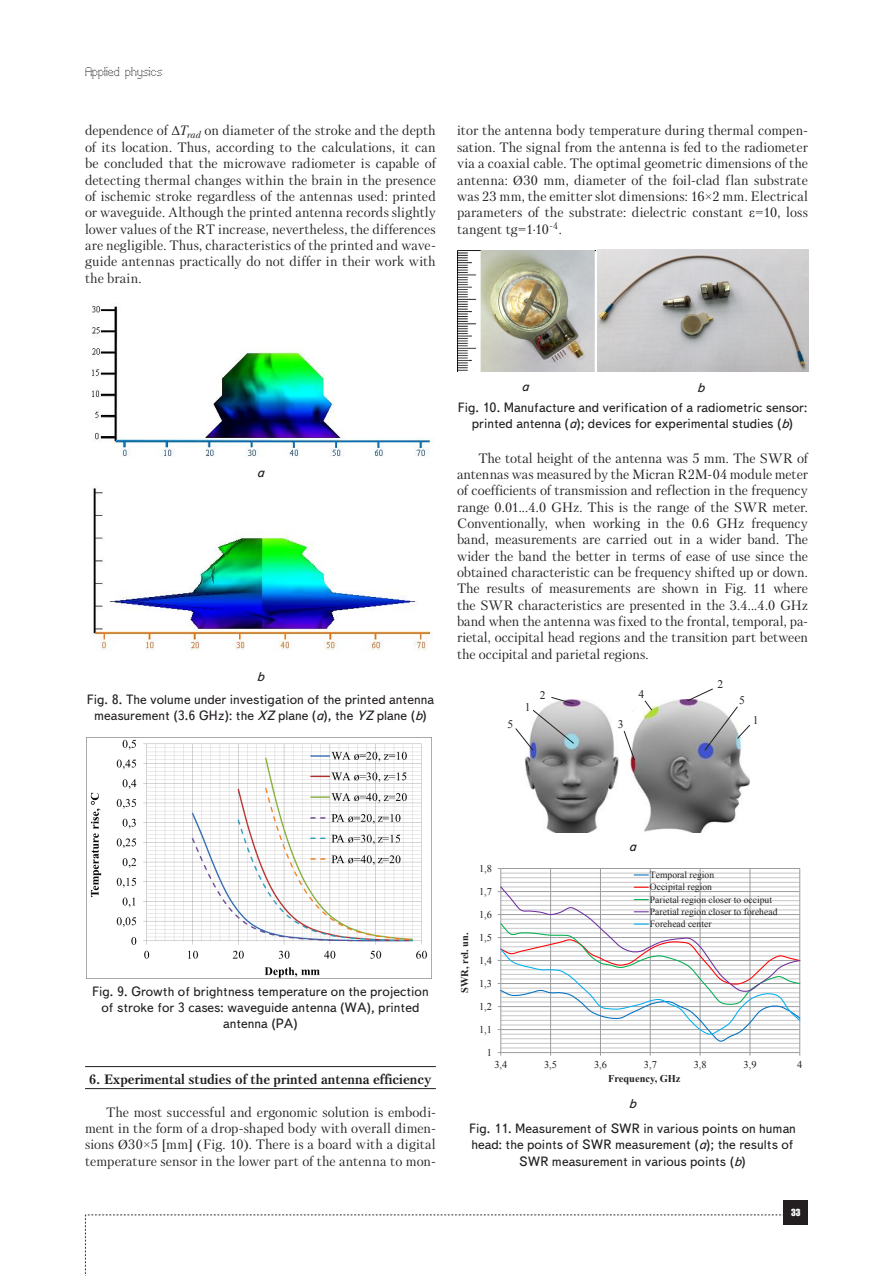
<style>
.page{position:relative;width:893px;height:1276px;background:#fff}
.page>*{position:absolute;margin:0;border:0;box-sizing:border-box;transform-origin:0 0}
.Text__англ{font:13.5px/16.4px "Petersburg C";letter-spacing:.005em;color:#231f20;text-align:justify}
.Рисунок{font:13.5px/16.2px "Text Book C";color:#231f20;text-align:center}
.Раздел_статьи{font:700 13.5px "Petersburg C";color:#231f20}
.Рисунок-2{font:italic 13.5px "Text Book C";color:#231f20}
.t1{font:12px "Perfo";letter-spacing:.015em;color:#231f20}
.t2{font:11.55px "Times New Roman";color:#231f20}
.t3{font:10.65px/13.6px "Times New Roman";color:#231f20}
.t4{font:10.35px "Times New Roman";color:#231f20}
.t5{font:700 10.35px "Times New Roman";color:#231f20}
.t6{font:9.6px/12.3px "Times New Roman";color:#231f20}
.t7{font:9px "Impact";color:#fff}
.s1{font-family:"Times New Roman"}
.s2{font-style:italic}
</style>
<div class="page">
<svg style="left:85px;top:1214px;width:699px;height:62px"></svg>
<div style="left:784px;top:1200px;width:24px;height:24px;background:#231f20"></div>
<hr style="left:85px;top:1066px;width:351px;height:1px;background:#231f20">
<hr style="left:85px;top:1088px;width:351px;height:1px;background:#231f20">
<img style="left:92px;top:304px;width:341px;height:153px">
<img style="left:93px;top:488px;width:340px;height:163px">
<img style="left:87px;top:737px;width:345px;height:241px">
<img style="left:457px;top:250px;width:139px;height:122px">
<img style="left:598px;top:250px;width:210px;height:122px">
<img style="left:525px;top:699px;width:225px;height:133px">
<svg style="left:687px;top:688px;width:60px;height:63px"></svg>
<svg style="left:525px;top:699px;width:49px;height:52px"></svg>
<img style="left:747px;top:740px;width:3px;height:21px">
<img style="left:525px;top:700px;width:19px;height:48px">
<img style="left:612px;top:717px;width:26px;height:48px">
<img style="left:515px;top:717px;width:12px;height:48px">
<img style="left:733px;top:693px;width:18px;height:47px">
<img style="left:632px;top:699px;width:26px;height:36px">
<img style="left:712px;top:688px;width:25px;height:37px">
<img style="left:534px;top:697px;width:26px;height:38px">
<svg style="left:502px;top:869px;width:297px;height:183px"></svg>
<hr style="left:501px;top:1047px;width:299px;height:1px;background:#c4c5c7">
<hr style="left:501px;top:1043px;width:299px;height:1px;background:#c4c5c7">
<hr style="left:501px;top:882px;width:299px;height:1px;background:#c4c5c7">
<hr style="left:501px;top:877px;width:299px;height:1px;background:#c4c5c7">
<hr style="left:501px;top:873px;width:299px;height:1px;background:#c4c5c7">
<hr style="left:501px;top:868px;width:299px;height:1px;background:#9b9ca0">
<hr style="left:550px;top:868px;width:1px;height:184px;background:#9b9ca0">
<hr style="left:600px;top:868px;width:1px;height:184px;background:#9b9ca0">
<hr style="left:650px;top:868px;width:1px;height:184px;background:#9b9ca0">
<hr style="left:700px;top:868px;width:1px;height:184px;background:#9b9ca0">
<hr style="left:750px;top:868px;width:1px;height:184px;background:#9b9ca0">
<hr style="left:799px;top:868px;width:1px;height:184px;background:#9b9ca0">
<hr style="left:501px;top:868px;width:1px;height:184px;background:#9b9ca0">
<hr style="left:501px;top:1052px;width:299px;height:1px;background:#9b9ca0">
<svg style="left:634px;top:874px;width:14px;height:1px"></svg>
<svg style="left:498px;top:885px;width:302px;height:158px"></svg>
<p class="t1" style="left:85px;top:65px;width:79px">Applied physics</p>
<p class="Text__англ" style="left:85px;top:122px;width:352px">dependence of <span class="s1">Δ</span><span class="s2">T</span><sub>rad</sub> on diameter of the stroke and the depth of its location. Thus, according to the calculations, it can be concluded that the microwave radiometer is capable of detecting thermal changes within the brain in the presence of ischemic stroke regardless of the antennas used: printed or waveguide. Although the printed antenna records slightly lower values of the RT increase, nevertheless, the differences are negligible. Thus, characteristics of the printed and wave&shy;guide antennas practically do not differ in their work with the brain.</p>
<p class="Text__англ" style="left:457px;top:122px;width:352px">itor the antenna body temperature during thermal compen&shy;sation. The signal from the antenna is fed to the radiometer via a coaxial cable. The optimal geometric dimensions of the antenna: <span class="s1">Ø</span>30 mm, diameter of the foil-clad flan substrate was 23 mm, the emitter slot dimensions: 16<span class="s1">×</span>2 mm. Electrical parameters of the substrate: dielectric constant <span class="s1">ε</span>=10, loss tangent tg=1∙10<sup>-4</sup>.</p>
<p class="Рисунок-2" style="left:257px;top:465px;width:9px">а</p>
<p class="Рисунок" style="left:87px;top:664px;width:349px;line-height:23.4px"><span class="s2">b<br></span>Fig. 8. The volume under investigation of the printed antenna</p>
<p class="Рисунок" style="left:94px;top:707px;width:334px">measurement (3.6 GHz): the <span class="s2">XZ</span> plane (<span class="s2">a</span>), the <span class="s2">YZ</span> plane (<span class="s2">b</span>)</p>
<p class="Рисунок-2" style="left:521px;top:379px;width:9px">а</p>
<p class="Рисунок-2" style="left:697px;top:380px;width:9px">b</p>
<p class="Рисунок" style="left:458px;top:399px;width:351px">Fig. 10. Manufacture and verification of a radiometric sensor: printed antenna (<span class="s2">a</span>); devices for experimental studies (<span class="s2">b</span>)</p>
<p class="Text__англ" style="left:457px;top:449px;width:352px;text-indent:21px">The total height of the antenna was 5 mm. The SWR of antennas was measured by the Micran R2M-04 module meter of coefficients of transmission and reflection in the frequency range 0.01...4.0 GHz. This is the range of the SWR meter.<br>Conventionally, when working in the 0.6 GHz frequency band, measurements are carried out in a wider band. The wider the band the better in terms of ease of use since the obtained characteristic can be frequency shifted up or down.<br>The results of measurements are shown in Fig. 11 where the SWR characteristics are presented in the 3.4...4.0 GHz band when the antenna was fixed to the frontal, temporal, pa&shy;rietal, occipital head regions and the transition part between the occipital and parietal regions.</p>
<p class="t2" style="left:525px;top:699px;width:7px">1</p>
<p class="t2" style="left:540px;top:687px;width:7px">2</p>
<p class="t2" style="left:507px;top:716px;width:7px">5</p>
<p class="t2" style="left:618px;top:716px;width:7px">3</p>
<p class="t2" style="left:638px;top:686px;width:7px">4</p>
<p class="t2" style="left:718px;top:676px;width:7px">2</p>
<p class="t2" style="left:739px;top:692px;width:7px">5</p>
<p class="t2" style="left:753px;top:712px;width:7px">1</p>
<p class="Рисунок" style="left:92px;top:983px;width:338px">Fig. 9. Growth of brightness temperature on the projection of stroke for 3 cases: waveguide antenna (WA), printed antenna (PA)</p>
<p class="Раздел_статьи" style="left:89px;top:1071px;width:344px">6. Experimental studies of the printed antenna efficiency</p>
<p class="Text__англ" style="left:85px;top:1103px;width:352px;text-indent:21px">The most successful and ergonomic solution is embodi&shy;ment in the form of a drop-shaped body with overall dimen&shy;sions <span class="s1">Ø</span>30<span class="s1">×</span>5 [mm] (Fig. 10). There is a board with a digital temperature sensor in the lower part of the antenna to mon-</p>
<p class="t5" style="left:458px;top:992px;width:61px;rotate:-90deg">SWR, rel. un.</p>
<p class="t4" style="left:479px;top:861px;width:14px">1,8</p>
<p class="t4" style="left:479px;top:884px;width:14px">1,7</p>
<p class="t4" style="left:479px;top:907px;width:14px">1,6</p>
<p class="t4" style="left:479px;top:930px;width:14px">1,5</p>
<p class="t4" style="left:479px;top:953px;width:14px">1,4</p>
<p class="t4" style="left:479px;top:976px;width:14px">1,3</p>
<p class="t4" style="left:479px;top:999px;width:14px">1,2</p>
<p class="t4" style="left:479px;top:1022px;width:14px">1,1</p>
<p class="t4" style="left:487px;top:1045px;width:7px">1</p>
<p class="Рисунок-2" style="left:629px;top:838px;width:9px">а</p>
<p class="t6" style="left:650px;top:868px;width:129px">Temporal region<br>Occipital region<br>Parietal region closer to occiput<br>Paretial region closer to forehead<br>Forehead center</p>
<p class="t3" style="left:657px;top:868px;width:144px">Temporal region<br>Occipital region<br>Parietal region closer to occiput<br>Paretial region closer to forehead</p>
<p class="t4" style="left:494px;top:1057px;width:14px">3,4</p>
<p class="t4" style="left:544px;top:1057px;width:14px">3,5</p>
<p class="t4" style="left:594px;top:1057px;width:14px">3,6</p>
<p class="t4" style="left:644px;top:1057px;width:14px">3,7</p>
<p class="t4" style="left:694px;top:1057px;width:14px">3,8</p>
<p class="t4" style="left:743px;top:1057px;width:14px">3,9</p>
<p class="t4" style="left:797px;top:1057px;width:7px">4</p>
<p class="t5" style="left:608px;top:1071px;width:74px">Frequency, GHz</p>
<p class="Рисунок" style="left:469px;top:1090px;width:328px;line-height:25.2px"><span class="s2">b<br></span>Fig. 11. Measurement of SWR in various points on human</p>
<p class="Рисунок" style="left:471px;top:1136px;width:324px">head: the points of SWR measurement (<span class="s2">a</span>); the results of<br>SWR measurement in various points (<span class="s2">b</span>)</p>
<p class="t7" style="left:791px;top:1205px;width:11px">33</p>
</div>
